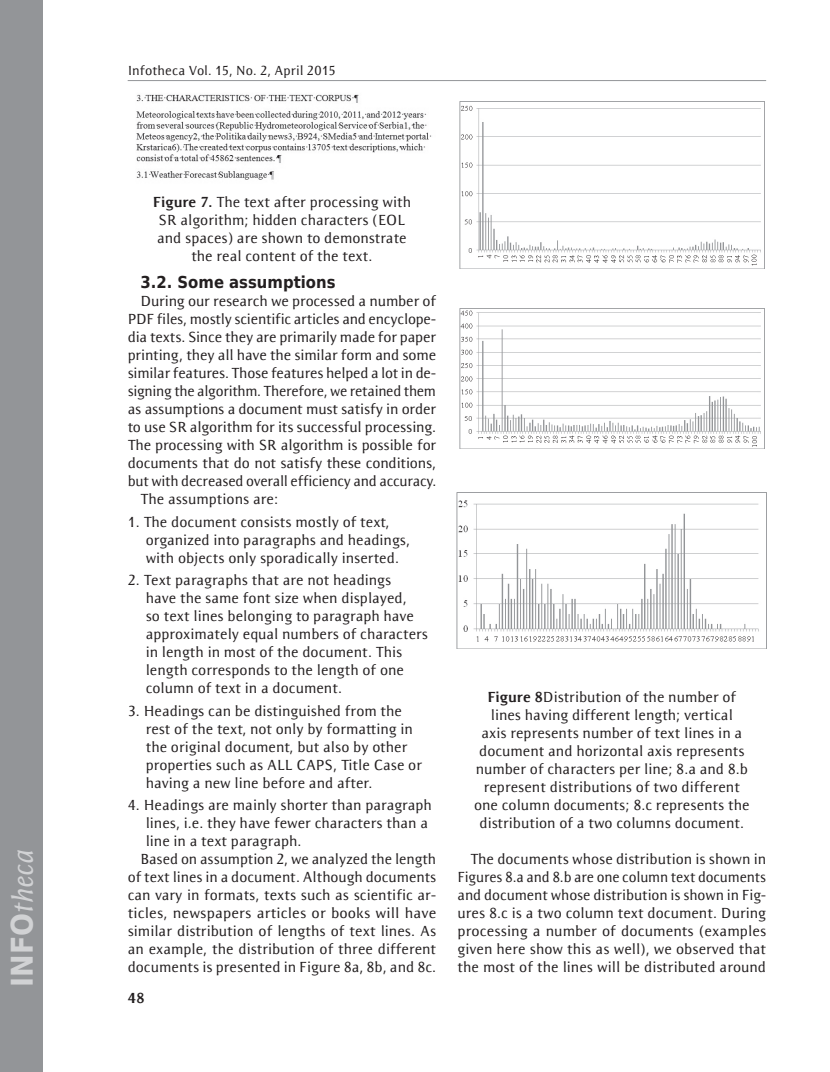
<style>
.page{position:relative;width:830px;height:1072px;background:#fff}
.page>*{position:absolute;margin:0;border:0;box-sizing:border-box;transform-origin:0 0}
.t1{font:italic 30px "Resavska BG Sans";color:#d1d2d4}
.t2{font:700 16.5px "DejaVu Sans Condensed";color:#231f20}
.t3{font:15px/18px "Resavska BG Sans";color:#231f20}
.t4{font:700 15px "Resavska BG Sans";color:#231f20}
.t5{font:13.5px "Resavska BG Sans";letter-spacing:.005em;color:#231f20}
.s1{font-family:"DejaVu Sans Condensed";font-weight:700;font-style:normal}
.s2{font-weight:700}
</style>
<div class="page">
<hr style="left:128px;top:80px;width:637px;height:1px;background:#939598">
<div style="left:0;top:0;width:43px;height:1071px;background:#939598"></div>
<img style="left:136px;top:94px;width:296px;height:86px">
<img style="left:459px;top:101px;width:304px;height:167px">
<img style="left:459px;top:308px;width:304px;height:140px">
<img style="left:456px;top:493px;width:303px;height:155px">
<h1 class="t1" style="left:6px;top:986px;width:139px;rotate:-90deg"><span class="s1">INFO</span>theca</h1>
<p class="t5" style="left:128px;top:63px;width:209px">Infotheca Vol. 15, No. 2, April 2015</p>
<p class="t3" style="left:153px;top:193px;width:259px;text-align:center"><span class="s2">Figure 7.</span> The text after processing with SR algorithm; hidden characters (EOL and spaces) are shown to demonstrate the real content of the text.</p>
<p class="t2" style="left:140px;top:269px;width:196px">3.2. Some assumptions</p>
<p class="t3" style="left:140px;top:292px;width:297px">During our research we processed a number of</p>
<p class="t3" style="left:128px;top:310px;width:310px">PDF files, mostly scientific articles and encyclope-</p>
<p class="t3" style="left:128px;top:328px;width:310px">dia texts. Since they are primarily made for paper</p>
<p class="t3" style="left:128px;top:346px;width:310px">printing, they all have the similar form and some</p>
<p class="t3" style="left:128px;top:364px;width:310px">similar features. Those features helped a lot in de-</p>
<p class="t3" style="left:128px;top:382px;width:310px">signing the algorithm. Therefore, we retained them</p>
<p class="t3" style="left:128px;top:400px;width:310px">as assumptions a document must satisfy in order</p>
<p class="t3" style="left:128px;top:418px;width:310px">to use SR algorithm for its successful processing.</p>
<p class="t3" style="left:128px;top:436px;width:310px">The processing with SR algorithm is possible for</p>
<p class="t3" style="left:128px;top:454px;width:310px">documents that do not satisfy these conditions,</p>
<p class="t3" style="left:128px;top:472px;width:310px">but with decreased overall efficiency and accuracy.</p>
<p class="t3" style="left:140px;top:490px;width:139px">The assumptions are:</p>
<p class="t3" style="left:146px;top:513px;width:266px;text-indent:-18px">1. The document consists mostly of text, organized into paragraphs and headings, with objects only sporadically inserted.</p>
<p class="t3" style="left:146px;top:571px;width:284px;text-indent:-18px">2. Text paragraphs that are not headings<br>have the same font size when displayed,<br>so text lines belonging to paragraph have approximately equal numbers of characters in length in most of the document. This length corresponds to the length of one column of text in a document.</p>
<p class="t3" style="left:146px;top:702px;width:278px;text-indent:-18px">3. Headings can be distinguished from the rest of the text, not only by formatting in the original document, but also by other properties such as ALL CAPS, Title Case or having a new line before and after.</p>
<p class="t3" style="left:128px;top:796px;width:305px">4. Headings are mainly shorter than paragraph</p>
<p class="t3" style="left:146px;top:814px;width:284px">lines, i.e. they have fewer characters than a</p>
<p class="t3" style="left:146px;top:832px;width:157px">line in a text paragraph.</p>
<p class="t3" style="left:140px;top:850px;width:297px">Based on assumption 2, we analyzed the length</p>
<p class="t3" style="left:128px;top:868px;width:310px">of text lines in a document. Although documents</p>
<p class="t3" style="left:128px;top:886px;width:310px">can vary in formats, texts such as scientific ar-</p>
<p class="t3" style="left:128px;top:904px;width:310px">ticles, newspapers articles or books will have</p>
<p class="t3" style="left:128px;top:922px;width:310px">similar distribution of lengths of text lines. As</p>
<p class="t3" style="left:128px;top:940px;width:310px">an example, the distribution of three different</p>
<p class="t3" style="left:128px;top:958px;width:310px">documents is presented in Figure 8a, 8b, and 8c.</p>
<p class="t4" style="left:128px;top:989px;width:18px">48</p>
<p class="t3" style="left:474px;top:688px;width:277px;text-align:center"><span class="s2">Figure 8</span>Distribution of the number of lines having different length; vertical<br>axis represents number of text lines in a document and horizontal axis represents number of characters per line; 8.a and 8.b represent distributions of two different one column documents; 8.c represents the distribution of a two columns document.</p>
<p class="t3" style="left:457px;top:850px;width:310px;text-align:justify;text-indent:13px">The documents whose distribution is shown in Figures 8.a and 8.b are one column text documents and document whose distribution is shown in Fig&shy;ures 8.c is a two column text document. During processing a number of documents (examples given here show this as well), we observed that the most of the lines will be distributed around</p>
</div>
